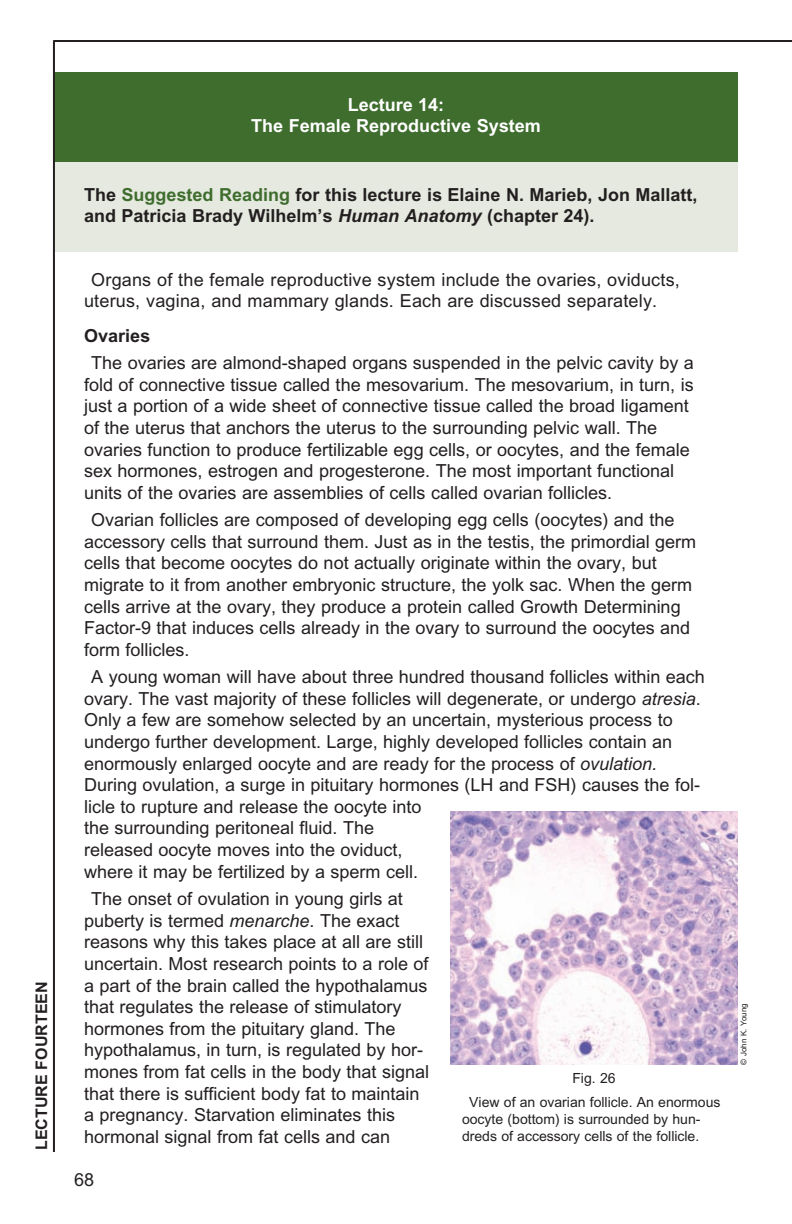
<style>
.page{position:relative;width:792px;height:1224px;background:#fff}
.page>*{position:absolute;margin:0;border:0;box-sizing:border-box;transform-origin:0 0}
.t1{font:18px/21.6px "RB Arial";color:#231f20}
.t2{font:18px/21.6px "RB Arial Bold";color:#231f20}
.t3{font:18px/21.6px "RB Arial Bold";color:#fff;text-align:center}
.t4{font:16px "RB Arial Bold";color:#231f20}
.t5{font:14px/24px "RB Arial";color:#231f20;text-align:center}
.t6{font:8px "RB Arial";color:#231f20}
.s1{color:#3f6d2e}
.s2{font-family:"RB Arial Bold Italic"}
.s3{font-family:"RB Arial Italic"}
</style>
<div class="page">
<div style="left:54px;top:72px;width:684px;height:90px;background:#3f6d2e"></div>
<div style="left:54px;top:162px;width:684px;height:90px;background:#e5e9df"></div>
<img style="left:450px;top:811px;width:288px;height:254px">
<hr style="left:54px;top:40px;width:738px;height:2px;background:#231f20">
<hr style="left:53px;top:40px;width:2px;height:1112px;background:#231f20">
<p class="t4" style="left:36px;top:1150px;width:170px;rotate:-90deg">LECTURE FOURTEEN</p>
<p class="t3" style="left:251px;top:95px;width:291px">Lecture 14:<br>The Female Reproductive System</p>
<p class="t2" style="left:84px;top:185px;width:615px">The <span class="s1">Suggested Reading</span> for this lecture is Elaine N. Marieb, Jon Mallatt, and Patricia Brady Wilhelm’s <span class="s2">Human Anatomy</span> (chapter 24).</p>
<p class="t1" style="left:84px;top:270px;width:597px;text-indent:7px">Organs of the female reproductive system include the ovaries, oviducts, uterus, vagina, and mammary glands. Each are discussed separately.</p>
<p class="t2" style="left:84px;top:326px;width:68px">Ovaries</p>
<p class="t1" style="left:84px;top:354px;width:611px;text-indent:7px">The ovaries are almond-shaped organs suspended in the pelvic cavity by a fold of connective tissue called the mesovarium. The mesovarium, in turn, is just a portion of a wide sheet of connective tissue called the broad ligament of the uterus that anchors the uterus to the surrounding pelvic wall. The ovaries function to produce fertilizable egg cells, or oocytes, and the female sex hormones, estrogen and progesterone. The most important functional units of the ovaries are assemblies of cells called ovarian follicles.</p>
<p class="t1" style="left:84px;top:511px;width:614px;text-indent:7px">Ovarian follicles are composed of developing egg cells (oocytes) and the accessory cells that surround them. Just as in the testis, the primordial germ cells that become oocytes do not actually originate within the ovary, but migrate to it from another embryonic structure, the yolk sac. When the germ cells arrive at the ovary, they produce a protein called Growth Determining Factor-9 that induces cells already in the ovary to surround the oocytes and form follicles.</p>
<p class="t1" style="left:84px;top:668px;width:622px;text-indent:7px">A young woman will have about three hundred thousand follicles within each ovary. The vast majority of these follicles will degenerate, or undergo <span class="s3">atresia</span>.<br>Only a few are somehow selected by an uncertain, mysterious process to undergo further development. Large, highly developed follicles contain an enormously enlarged oocyte and are ready for the process of <span class="s3">ovulation.<br></span>During ovulation, a surge in pituitary hormones (LH and FSH) causes the fol&shy;licle to rupture and release the oocyte into<br>the surrounding peritoneal fluid. The<br>released oocyte moves into the oviduct,<br>where it may be fertilized by a sperm cell.</p>
<p class="t1" style="left:84px;top:890px;width:347px;text-indent:7px">The onset of ovulation in young girls at puberty is termed <span class="s3">menarche</span>. The exact reasons why this takes place at all are still uncertain. Most research points to a role of a part of the brain called the hypothalamus that regulates the release of stimulatory hormones from the pituitary gland. The hypothalamus, in turn, is regulated by hor&shy;mones from fat cells in the body that signal that there is sufficient body fat to maintain a pregnancy. Starvation eliminates this hormonal signal from fat cells and can</p>
<p class="t5" style="left:469px;top:1068px;width:253px">Fig. 26<br>View of an ovarian follicle. An enormous</p>
<p class="t5" style="left:462px;top:1112px;width:240px;line-height:16.8px;text-align:left">oocyte (bottom) is surrounded by hun&shy;dreds of accessory cells of the follicle.</p>
<p class="t1" style="left:74px;top:1170px;width:22px">68</p>
<p class="t6" style="left:741px;top:1064px;width:63px;rotate:-90deg">© John K. Young</p>
</div>
